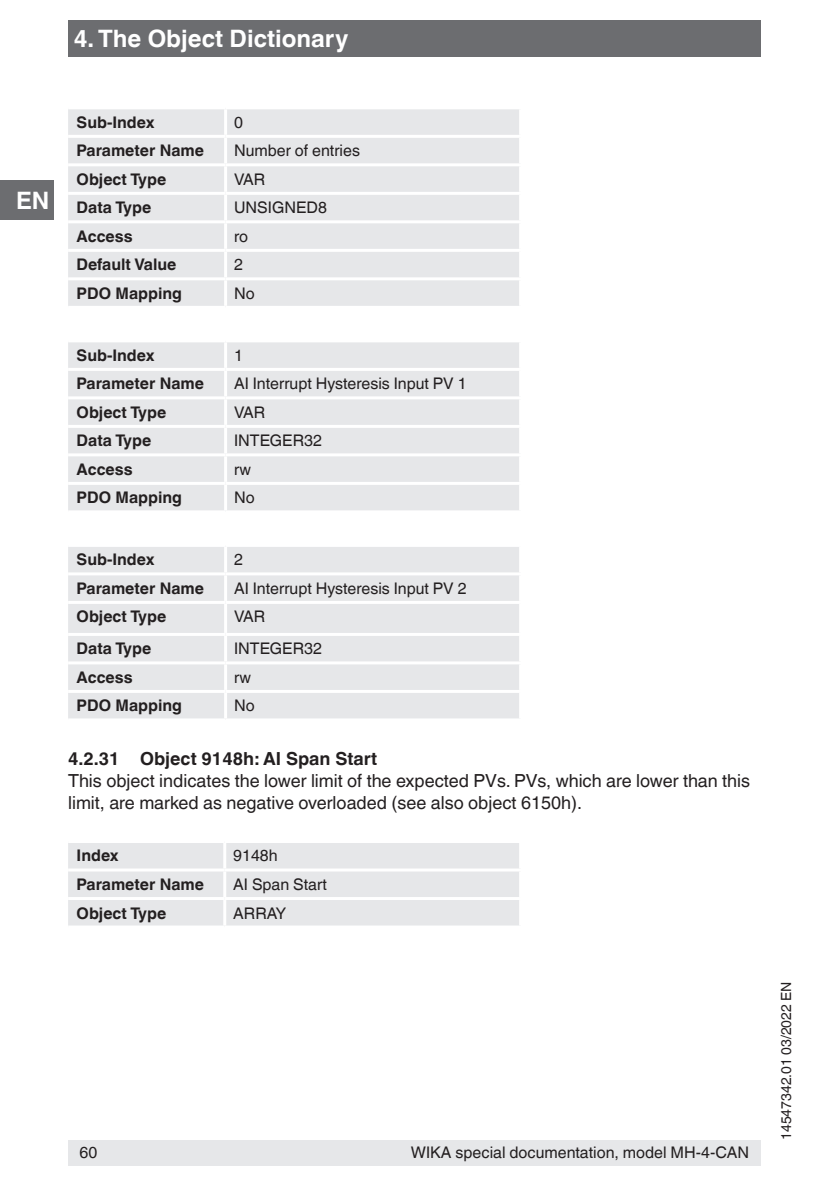
<style>
.page{position:relative;width:840px;height:1191px;background:#fff}
.page>*{position:absolute;margin:0;border:0;box-sizing:border-box;transform-origin:0 0}
.t1{font:700 24px "Helvetica World";color:#fff}
.t2{font:18px/22px "Helvetica World";color:#231f20}
.t3{font:700 18px "Helvetica World";color:#231f20}
.t4{font:700 16px "Helvetica World";color:#231f20}
.t5{font:16px "Helvetica World";color:#231f20}
.t6{font:14px "Helvetica World";color:#231f20}
</style>
<div class="page">
<div style="left:68px;top:1140px;width:692px;height:25px;background:#e6e7e9"></div>
<div style="left:0;top:180px;width:54px;height:40px;background:#6c6d70"></div>
<div style="left:68px;top:20px;width:692px;height:37px;background:#6c6d70"></div>
<div style="left:68px;top:109px;width:451px;height:197px;background:#e6e7e9"></div>
<hr style="left:224px;top:109px;width:3px;height:26px;background:#fff">
<hr style="left:68px;top:135px;width:157px;height:3px;background:#fff">
<hr style="left:225px;top:135px;width:297px;height:3px;background:#fff">
<hr style="left:224px;top:138px;width:3px;height:25px;background:#fff">
<hr style="left:68px;top:163px;width:157px;height:3px;background:#fff">
<hr style="left:225px;top:163px;width:297px;height:3px;background:#fff">
<hr style="left:224px;top:166px;width:3px;height:26px;background:#fff">
<hr style="left:68px;top:192px;width:157px;height:3px;background:#fff">
<hr style="left:225px;top:192px;width:297px;height:3px;background:#fff">
<hr style="left:224px;top:195px;width:3px;height:25px;background:#fff">
<hr style="left:68px;top:220px;width:157px;height:3px;background:#fff">
<hr style="left:225px;top:220px;width:297px;height:3px;background:#fff">
<hr style="left:224px;top:223px;width:3px;height:26px;background:#fff">
<hr style="left:68px;top:249px;width:157px;height:3px;background:#fff">
<hr style="left:225px;top:249px;width:297px;height:3px;background:#fff">
<hr style="left:224px;top:252px;width:3px;height:25px;background:#fff">
<hr style="left:68px;top:277px;width:157px;height:3px;background:#fff">
<hr style="left:225px;top:277px;width:297px;height:3px;background:#fff">
<hr style="left:224px;top:280px;width:3px;height:26px;background:#fff">
<div style="left:68px;top:342px;width:451px;height:168px;background:#e6e7e9"></div>
<hr style="left:224px;top:342px;width:3px;height:26px;background:#fff">
<hr style="left:68px;top:368px;width:157px;height:3px;background:#fff">
<hr style="left:225px;top:368px;width:297px;height:3px;background:#fff">
<hr style="left:224px;top:371px;width:3px;height:25px;background:#fff">
<hr style="left:68px;top:396px;width:157px;height:3px;background:#fff">
<hr style="left:225px;top:396px;width:297px;height:3px;background:#fff">
<hr style="left:224px;top:399px;width:3px;height:26px;background:#fff">
<hr style="left:68px;top:425px;width:157px;height:3px;background:#fff">
<hr style="left:225px;top:425px;width:297px;height:3px;background:#fff">
<hr style="left:224px;top:428px;width:3px;height:25px;background:#fff">
<hr style="left:68px;top:453px;width:157px;height:3px;background:#fff">
<hr style="left:225px;top:453px;width:297px;height:3px;background:#fff">
<hr style="left:224px;top:456px;width:3px;height:26px;background:#fff">
<hr style="left:68px;top:482px;width:157px;height:3px;background:#fff">
<hr style="left:225px;top:482px;width:297px;height:3px;background:#fff">
<hr style="left:224px;top:485px;width:3px;height:25px;background:#fff">
<div style="left:68px;top:547px;width:451px;height:171px;background:#e6e7e9"></div>
<hr style="left:224px;top:547px;width:3px;height:25px;background:#fff">
<hr style="left:68px;top:572px;width:157px;height:3px;background:#fff">
<hr style="left:225px;top:572px;width:297px;height:3px;background:#fff">
<hr style="left:224px;top:575px;width:3px;height:26px;background:#fff">
<hr style="left:68px;top:601px;width:157px;height:3px;background:#fff">
<hr style="left:225px;top:601px;width:297px;height:3px;background:#fff">
<hr style="left:224px;top:604px;width:3px;height:29px;background:#fff">
<hr style="left:68px;top:633px;width:157px;height:3px;background:#fff">
<hr style="left:225px;top:633px;width:297px;height:3px;background:#fff">
<hr style="left:224px;top:636px;width:3px;height:25px;background:#fff">
<hr style="left:68px;top:661px;width:157px;height:3px;background:#fff">
<hr style="left:225px;top:661px;width:297px;height:3px;background:#fff">
<hr style="left:224px;top:664px;width:3px;height:26px;background:#fff">
<hr style="left:68px;top:690px;width:157px;height:3px;background:#fff">
<hr style="left:225px;top:690px;width:297px;height:3px;background:#fff">
<hr style="left:224px;top:693px;width:3px;height:25px;background:#fff">
<div style="left:68px;top:843px;width:451px;height:82px;background:#e6e7e9"></div>
<hr style="left:223px;top:843px;width:3px;height:25px;background:#fff">
<hr style="left:68px;top:868px;width:157px;height:3px;background:#fff">
<hr style="left:225px;top:868px;width:297px;height:3px;background:#fff">
<hr style="left:223px;top:871px;width:3px;height:26px;background:#fff">
<hr style="left:68px;top:897px;width:157px;height:3px;background:#fff">
<hr style="left:225px;top:897px;width:297px;height:3px;background:#fff">
<hr style="left:223px;top:900px;width:3px;height:25px;background:#fff">
<h1 class="t1" style="left:74px;top:25px;width:276px">4. The Object Dictionary</h1>
<h1 class="t1" style="left:16px;top:186px;width:35px">EN</h1>
<p class="t4" style="left:77px;top:113px;width:79px">Sub-Index</p>
<p class="t5" style="left:234px;top:113px;width:10px">0</p>
<p class="t4" style="left:77px;top:141px;width:129px">Parameter Name</p>
<p class="t5" style="left:234px;top:141px;width:127px">Number of entries</p>
<p class="t4" style="left:77px;top:170px;width:91px">Object Type</p>
<p class="t5" style="left:234px;top:170px;width:33px">VAR</p>
<p class="t4" style="left:77px;top:198px;width:76px">Data Type</p>
<p class="t5" style="left:234px;top:198px;width:94px">UNSIGNED8</p>
<p class="t4" style="left:77px;top:227px;width:57px">Access</p>
<p class="t5" style="left:234px;top:227px;width:15px">ro</p>
<p class="t4" style="left:77px;top:255px;width:101px">Default Value</p>
<p class="t5" style="left:234px;top:255px;width:10px">2</p>
<p class="t4" style="left:77px;top:284px;width:107px">PDO Mapping</p>
<p class="t5" style="left:234px;top:284px;width:22px">No</p>
<p class="t4" style="left:77px;top:346px;width:79px">Sub-Index</p>
<p class="t5" style="left:234px;top:346px;width:10px">1</p>
<p class="t4" style="left:77px;top:374px;width:129px">Parameter Name</p>
<p class="t5" style="left:234px;top:374px;width:234px">AI Interrupt Hysteresis Input PV 1</p>
<p class="t4" style="left:77px;top:403px;width:91px">Object Type</p>
<p class="t5" style="left:234px;top:403px;width:33px">VAR</p>
<p class="t4" style="left:77px;top:431px;width:76px">Data Type</p>
<p class="t5" style="left:234px;top:431px;width:89px">INTEGER32</p>
<p class="t4" style="left:77px;top:460px;width:57px">Access</p>
<p class="t5" style="left:234px;top:460px;width:19px">rw</p>
<p class="t4" style="left:77px;top:488px;width:107px">PDO Mapping</p>
<p class="t5" style="left:234px;top:488px;width:22px">No</p>
<p class="t4" style="left:77px;top:550px;width:79px">Sub-Index</p>
<p class="t5" style="left:234px;top:550px;width:10px">2</p>
<p class="t4" style="left:77px;top:579px;width:129px">Parameter Name</p>
<p class="t5" style="left:234px;top:579px;width:234px">AI Interrupt Hysteresis Input PV 2</p>
<p class="t4" style="left:77px;top:607px;width:91px">Object Type</p>
<p class="t5" style="left:234px;top:607px;width:33px">VAR</p>
<p class="t4" style="left:77px;top:639px;width:76px">Data Type</p>
<p class="t5" style="left:234px;top:639px;width:89px">INTEGER32</p>
<p class="t4" style="left:77px;top:668px;width:57px">Access</p>
<p class="t5" style="left:234px;top:668px;width:19px">rw</p>
<p class="t4" style="left:77px;top:696px;width:107px">PDO Mapping</p>
<p class="t5" style="left:234px;top:696px;width:22px">No</p>
<p class="t3" style="left:68px;top:748px;width:310px">4.2.31 Object 9148h: AI Span Start</p>
<p class="t2" style="left:68px;top:770px;width:683px">This object indicates the lower limit of the expected PVs. PVs, which are lower than this limit, are marked as negative overloaded (see also object 6150h).</p>
<p class="t4" style="left:77px;top:846px;width:44px">Index</p>
<p class="t5" style="left:233px;top:846px;width:46px">9148h</p>
<p class="t4" style="left:77px;top:875px;width:129px">Parameter Name</p>
<p class="t5" style="left:233px;top:875px;width:95px">AI Span Start</p>
<p class="t4" style="left:77px;top:903px;width:91px">Object Type</p>
<p class="t5" style="left:233px;top:903px;width:54px">ARRAY</p>
<p class="t5" style="left:79px;top:1143px;width:19px">60</p>
<p class="t5" style="left:410px;top:1143px;width:340px">WIKA special documentation, model MH-4-CAN</p>
<p class="t6" style="left:777px;top:1140px;width:160px;rotate:-90deg">14547342.01 03/2022 EN</p>
</div>
